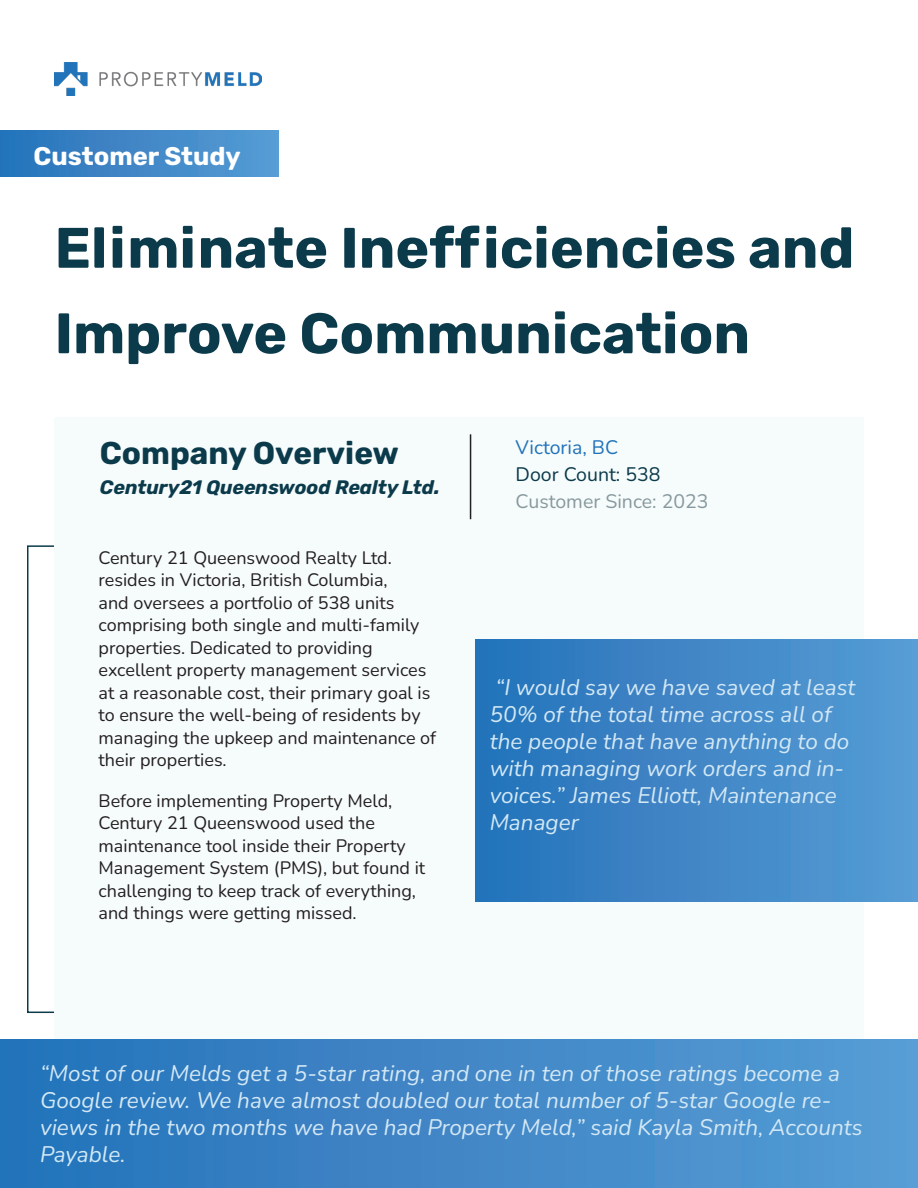
<style>
.page{position:relative;width:918px;height:1188px;background:#fff}
.page>*{position:absolute;margin:0;border:0;box-sizing:border-box;transform-origin:0 0}
.t1{font:700 57px/85.5px "Rubik";color:#0b3a4b}
.t2{font:700 31.5px "Rubik";color:#0b3a4b}
.t3{font:700 25.5px "Rubik";color:#fff}
.t4{font:italic 22.5px/27px "Nunito";color:#d3e8f5}
.t5{font:italic 700 19.5px "Rubik";color:#0b3a4b}
.Testimonial_Author{font:19.5px "Nunito";color:#87999e}
.Testimonial_Author-2{font:19.5px "Nunito";color:#0b3a4b}
.Testimonial_Author-3{font:19.5px "Nunito";color:#2173ba}
.Header_3{font:18px/22.5px "Nunito";color:#231f20}
.s1{font-size:21px}
</style>
<div class="page">
<div style="left:54px;top:417px;width:809px;height:771px;background:#f6fbfb"></div>
<div style="left:476px;top:639px;width:441px;height:263px;background:linear-gradient(to right,#2572ba,#599cd4)"></div>
<img style="left:55px;top:63px;width:207px;height:32px">
<hr style="left:470px;top:434px;width:1px;height:85px;background:#231f20">
<div style="left:0;top:131px;width:279px;height:45px;background:linear-gradient(to right,#2672ba,#599cd4)"></div>
<div style="left:0;top:1040px;width:917px;height:148px;background:linear-gradient(to right,#2572ba,#599cd4)"></div>
<p class="t3" style="left:34px;top:142px;width:209px">Customer Study</p>
<p class="t1" style="left:55px;top:207px;width:801px">Eliminate Inefficiencies and<br>Improve Communication</p>
<p class="t2" style="left:100px;top:435px;width:301px">Company Overview</p>
<p class="t5" style="left:100px;top:476px;width:342px">Century21 Queenswood Realty Ltd<span class="s1">.</span></p>
<p class="Header_3" style="left:99px;top:545px;width:339px">Century 21 Queenswood Realty Ltd. resides in Victoria, British Columbia,<br>and oversees a portfolio of 538 units comprising both single and multi-family properties. Dedicated to providing excellent property management services at a reasonable cost, their primary goal is to ensure the well-being of residents by managing the upkeep and maintenance of their properties.</p>
<p class="Header_3" style="left:99px;top:788px;width:328px">Before implementing Property Meld, Century 21 Queenswood used the maintenance tool inside their Property Management System (PMS), but found it challenging to keep track of everything, and things were getting missed.</p>
<p class="Testimonial_Author-3" style="left:516px;top:434px;width:104px">Victoria, BC</p>
<p class="Testimonial_Author-2" style="left:516px;top:461px;width:146px">Door Count: 538</p>
<p class="Testimonial_Author" style="left:516px;top:488px;width:194px">Customer Since: 2023</p>
<p class="t4" style="left:490px;top:672px;width:367px">“I would say we have saved at least<br>50% of the total time across all of the people that have anything to do with managing work orders and in&shy;voices.” James Elliott, Maintenance<br>Manager</p>
<p class="t4" style="left:40px;top:1059px;width:824px">“Most of our Melds get a 5-star rating, and one in ten of those ratings become a Google review. We have almost doubled our total number of 5-star Google re&shy;views in the two months we have had Property Meld,” said Kayla Smith, Accounts Payable.</p>
</div>
